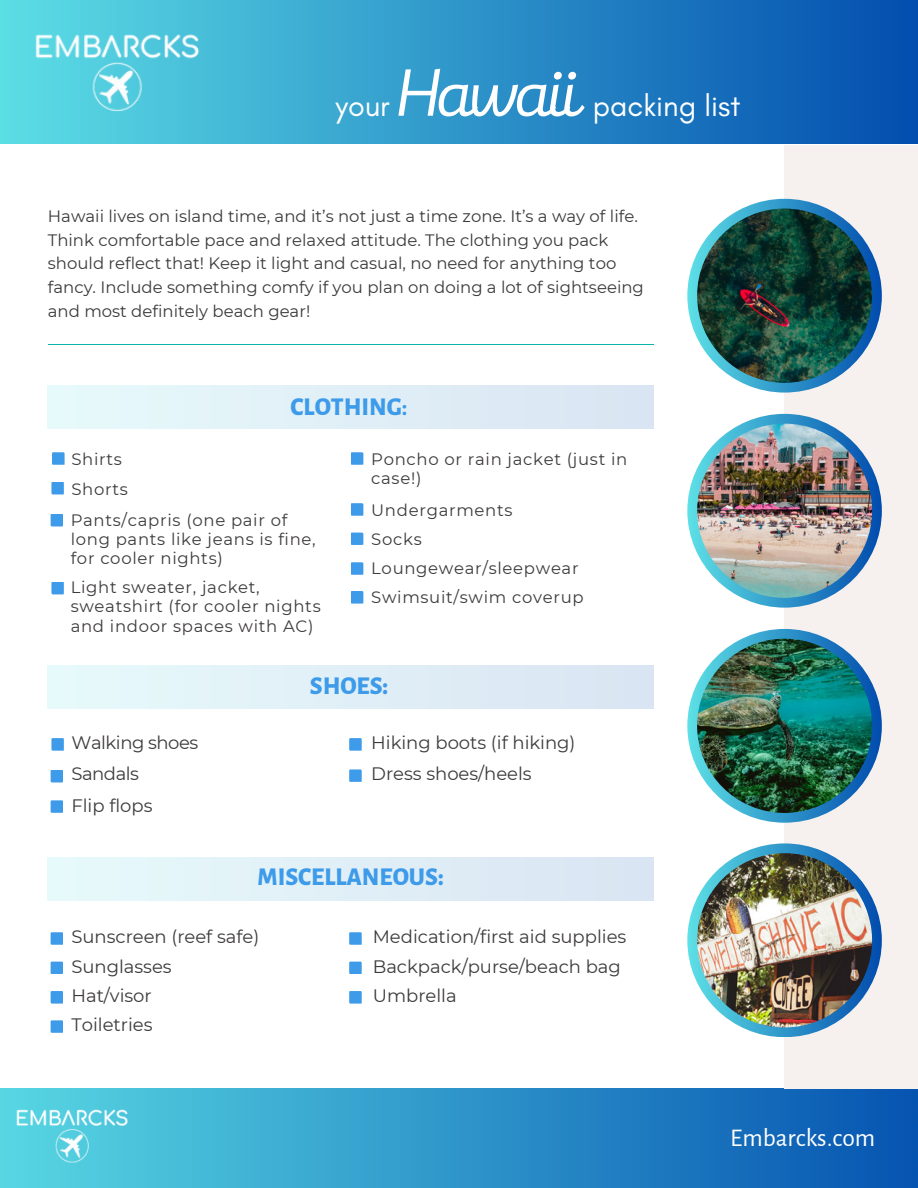
<style>
.page{position:relative;width:918px;height:1188px;background:#fff}
.page>*{position:absolute;margin:0;border:0;box-sizing:border-box;transform-origin:0 0}
.t1{font:69.15px "Mixa";letter-spacing:-.045em;color:#fff}
.t2{font:30.45px "Glacial Indifference";color:#fff}
.t3{font:25.5px "Alegreya Sans";color:#fff}
.t4{font:800 25.2px "Alegreya Sans";color:#3d9be9}
.t5{font:18px/29.2px "Montserrat";color:#3d3a3a}
.t6{font:18px/31.5px "Montserrat";letter-spacing:-.025em;color:#3d3a3a}
.t7{font:16.5px/23.7px "Montserrat";color:#393a3b}
.t8{font:16.5px/19.2px "Montserrat";letter-spacing:.04em;color:#3d3a3a}
.s1{font-weight:700}
</style>
<div class="page">
<div style="left:0;top:1089px;width:918px;height:99px;background:linear-gradient(to right,#57d7e3,#0654b1)"></div>
<div style="left:785px;top:145px;width:133px;height:944px;background:#f6f1ee"></div>
<div style="left:0;top:0;width:918px;height:143px;background:linear-gradient(to right,#5cdee5,#024dae)"></div>
<svg style="left:916px;top:1135px;width:2px;height:17px"></svg>
<svg style="left:916px;top:1165px;width:2px;height:17px"></svg>
<svg style="left:916px;top:1105px;width:2px;height:17px"></svg>
<hr style="left:48px;top:344px;width:605px;height:1px;background:#06b4a8">
<div style="left:48px;top:385px;width:605px;height:44px;background:#e0eff7"></div>
<div style="left:48px;top:666px;width:605px;height:43px;background:#e0eff7"></div>
<div style="left:48px;top:858px;width:605px;height:43px;background:#e0eff7"></div>
<svg style="left:52px;top:452px;width:13px;height:13px"></svg>
<svg style="left:351px;top:452px;width:12px;height:13px"></svg>
<svg style="left:51px;top:482px;width:13px;height:13px"></svg>
<svg style="left:351px;top:503px;width:12px;height:13px"></svg>
<svg style="left:351px;top:562px;width:12px;height:13px"></svg>
<svg style="left:349px;top:738px;width:13px;height:13px"></svg>
<svg style="left:349px;top:769px;width:13px;height:13px"></svg>
<svg style="left:349px;top:932px;width:13px;height:13px"></svg>
<svg style="left:349px;top:991px;width:13px;height:13px"></svg>
<svg style="left:349px;top:962px;width:13px;height:12px"></svg>
<svg style="left:351px;top:533px;width:12px;height:12px"></svg>
<svg style="left:51px;top:582px;width:13px;height:12px"></svg>
<svg style="left:51px;top:514px;width:12px;height:13px"></svg>
<svg style="left:51px;top:738px;width:13px;height:13px"></svg>
<svg style="left:51px;top:770px;width:12px;height:13px"></svg>
<svg style="left:51px;top:800px;width:12px;height:13px"></svg>
<svg style="left:51px;top:932px;width:12px;height:13px"></svg>
<svg style="left:51px;top:962px;width:12px;height:12px"></svg>
<svg style="left:51px;top:991px;width:12px;height:13px"></svg>
<svg style="left:51px;top:1020px;width:12px;height:13px"></svg>
<svg style="left:351px;top:591px;width:12px;height:13px"></svg>
<img style="left:687px;top:199px;width:195px;height:193px">
<img style="left:687px;top:414px;width:195px;height:193px">
<img style="left:687px;top:629px;width:195px;height:193px">
<img style="left:687px;top:843px;width:195px;height:194px">
<img style="left:29px;top:26px;width:176px;height:93px">
<img style="left:12px;top:1103px;width:119px;height:64px">
<h2 class="t2" style="left:335px;top:87px;width:56px">your</h2>
<h1 class="t1" style="left:394px;top:46px;width:188px">Hawaii</h1>
<h2 class="t2" style="left:593px;top:87px;width:149px">packing list</h2>
<p class="t7" style="left:48px;top:204px;width:598px">Hawaii lives on island time, and it’s not just a time zone. It’s a way of life.<br>Think comfortable pace and relaxed attitude. The clothing you pack should reflect that! Keep it light and casual, no need for anything too fancy. Include something comfy if you plan on doing a lot of sightseeing and most definitely beach gear!</p>
<h3 class="t4" style="left:291px;top:395px;width:119px">CLOTHING<span class="s1">:</span></h3>
<p class="t8" style="left:71px;top:445px;width:58px;line-height:29.2px">Shirts<br>Shorts</p>
<p class="t8" style="left:71px;top:510px;width:247px">Pants/capris (one pair of long pants like jeans is fine, for cooler nights)</p>
<p class="t8" style="left:71px;top:578px;width:252px">Light sweater, jacket, sweatshirt (for cooler nights and indoor spaces with AC)</p>
<p class="t8" style="left:371px;top:449px;width:258px">Poncho or rain jacket (just in case!)</p>
<p class="t8" style="left:371px;top:495px;width:214px;line-height:29.2px">Undergarments<br>Socks<br>Loungewear/sleepwear<br>Swimsuit/swim coverup</p>
<p class="t6" style="left:71px;top:727px;width:128px">Walking shoes<br>Sandals<br>Flip flops</p>
<h3 class="t4" style="left:310px;top:673px;width:80px">SHOES:</h3>
<p class="t5" style="left:371px;top:727px;width:206px;line-height:31.5px">Hiking boots (if hiking)<br>Dress shoes/heels</p>
<h3 class="t4" style="left:258px;top:865px;width:188px">MISCELLANEOUS:</h3>
<p class="t5" style="left:71px;top:922px;width:189px">Sunscreen (reef safe)<br>Sunglasses<br>Hat/visor<br>Toiletries</p>
<p class="t5" style="left:373px;top:922px;width:255px">Medication/first aid supplies<br>Backpack/purse/beach bag<br>Umbrella</p>
<h3 class="t3" style="left:730px;top:1125px;width:147px">Embarcks.com</h3>
</div>
